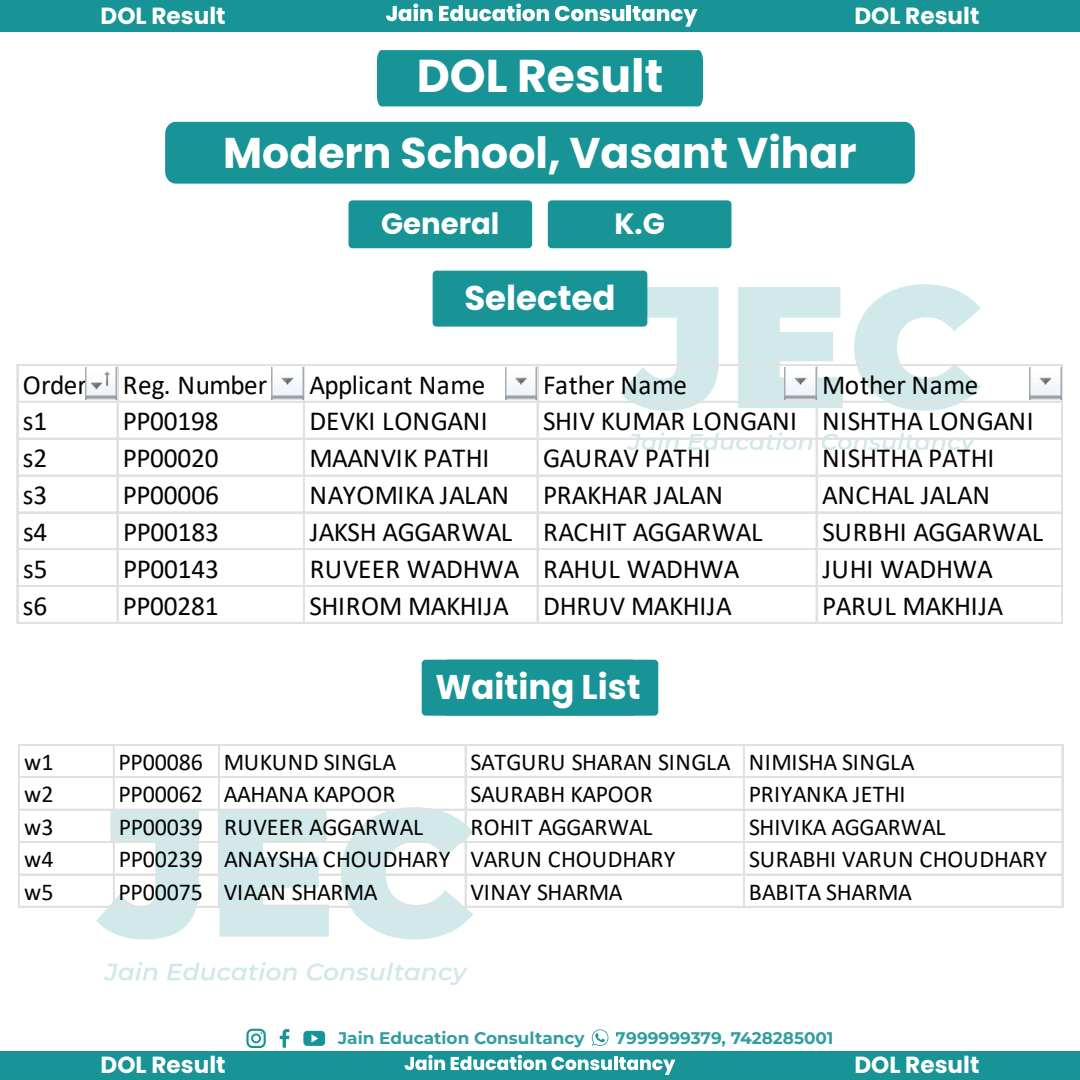
<style>
.page{position:relative;width:1080px;height:1080px;background:#fff}
.page>*{position:absolute;margin:0;border:0;box-sizing:border-box;transform-origin:0 0}
.t1{font:700 46px "Poppins";color:#fff}
.t2{font:700 43px "Poppins";color:#fff}
.t3{font:700 34.3px "Poppins";color:#fff}
.t4{font:700 29.3px "Poppins";color:#fff}
.t5{font:27.6px "Calibri";letter-spacing:-.005em;color:#040503}
.t6{font:24.3px "Calibri";letter-spacing:-.005em;color:#040503}
.t7{font:700 23.3px "Poppins";color:#fff}
.t8{font:700 16.8px "Montserrat";color:#189396}
</style>
<div class="page">
<div style="left:0;top:0;width:1080px;height:32px;background:#189396"></div>
<svg style="left:386px;top:4px;width:47px;height:17px"></svg>
<svg style="left:439px;top:4px;width:110px;height:17px"></svg>
<svg style="left:555px;top:6px;width:69px;height:15px"></svg>
<hr style="left:627px;top:5px;width:4px;height:16px;background:#fff">
<svg style="left:633px;top:6px;width:65px;height:21px"></svg>
<div style="left:0;top:1051px;width:1080px;height:29px;background:#189396"></div>
<svg style="left:405px;top:1055px;width:40px;height:15px"></svg>
<svg style="left:451px;top:1055px;width:161px;height:15px"></svg>
<hr style="left:614px;top:1056px;width:4px;height:14px;background:#fff">
<svg style="left:619px;top:1057px;width:56px;height:18px"></svg>
<svg style="left:96px;top:810px;width:103px;height:130px"></svg>
<svg style="left:219px;top:810px;width:110px;height:127px"></svg>
<svg style="left:341px;top:807px;width:132px;height:133px"></svg>
<svg style="left:103px;top:962px;width:54px;height:19px"></svg>
<svg style="left:167px;top:962px;width:130px;height:19px"></svg>
<svg style="left:307px;top:963px;width:161px;height:22px"></svg>
<svg style="left:620px;top:287px;width:99px;height:124px"></svg>
<svg style="left:738px;top:287px;width:105px;height:121px"></svg>
<svg style="left:854px;top:284px;width:127px;height:127px"></svg>
<svg style="left:627px;top:432px;width:52px;height:18px"></svg>
<svg style="left:688px;top:432px;width:124px;height:18px"></svg>
<svg style="left:822px;top:433px;width:154px;height:21px"></svg>
<svg style="left:280px;top:1029px;width:9px;height:19px"></svg>
<svg style="left:246px;top:1029px;width:20px;height:19px"></svg>
<svg style="left:303px;top:1031px;width:22px;height:15px"></svg>
<svg style="left:592px;top:1029px;width:16px;height:17px"></svg>
<div style="left:377px;top:50px;width:326px;height:56px;background:#189396"></div>
<div style="left:165px;top:122px;width:750px;height:62px;background:#189396"></div>
<div style="left:349px;top:200px;width:183px;height:48px;background:#189396;border-radius:4px"></div>
<div style="left:548px;top:200px;width:183px;height:48px;background:#189396;border-radius:4px"></div>
<div style="left:433px;top:271px;width:214px;height:56px;background:#189396;border-radius:4px"></div>
<hr style="left:17px;top:364px;width:1045px;height:2px;background:#e0e1e0">
<hr style="left:17px;top:401px;width:1045px;height:2px;background:#e0e1e0">
<hr style="left:17px;top:438px;width:1045px;height:2px;background:#e0e1e0">
<hr style="left:17px;top:475px;width:1045px;height:1px;background:#e0e1e0">
<hr style="left:17px;top:512px;width:1045px;height:1px;background:#e0e1e0">
<hr style="left:17px;top:549px;width:1045px;height:1px;background:#e0e1e0">
<hr style="left:17px;top:585px;width:1045px;height:1px;background:#e0e1e0">
<hr style="left:17px;top:586px;width:1045px;height:1px;background:#e0e1e0">
<hr style="left:17px;top:622px;width:1045px;height:2px;background:#e0e1e0">
<hr style="left:17px;top:364px;width:1px;height:260px;background:#e0e1e0">
<hr style="left:117px;top:364px;width:1px;height:260px;background:#e0e1e0">
<hr style="left:303px;top:364px;width:2px;height:260px;background:#e0e1e0">
<hr style="left:537px;top:364px;width:1px;height:260px;background:#e0e1e0">
<hr style="left:816px;top:364px;width:2px;height:260px;background:#e0e1e0">
<hr style="left:1062px;top:364px;width:1px;height:260px;background:#e0e1e0">
<img style="left:85px;top:367px;width:32px;height:33px">
<img style="left:272px;top:367px;width:31px;height:33px">
<img style="left:505px;top:367px;width:32px;height:33px">
<img style="left:784px;top:367px;width:32px;height:33px">
<img style="left:1030px;top:367px;width:32px;height:33px">
<div style="left:422px;top:660px;width:214px;height:56px;background:#189396;border-radius:4px"></div>
<div style="left:444px;top:660px;width:214px;height:56px;background:#189396;border-radius:4px"></div>
<hr style="left:19px;top:744px;width:1043px;height:2px;background:#e0e1e0">
<hr style="left:19px;top:777px;width:1043px;height:1px;background:#e0e1e0">
<hr style="left:19px;top:809px;width:1043px;height:1px;background:#e0e1e0">
<hr style="left:19px;top:841px;width:1043px;height:1px;background:#e0e1e0">
<hr style="left:19px;top:842px;width:1043px;height:1px;background:#e0e1e0">
<hr style="left:19px;top:874px;width:1043px;height:1px;background:#e0e1e0">
<hr style="left:19px;top:906px;width:1043px;height:2px;background:#e0e1e0">
<hr style="left:19px;top:744px;width:1px;height:164px;background:#e0e1e0">
<hr style="left:113px;top:744px;width:2px;height:164px;background:#e0e1e0">
<hr style="left:218px;top:744px;width:1px;height:164px;background:#e0e1e0">
<hr style="left:219px;top:744px;width:1px;height:164px;background:#e0e1e0">
<hr style="left:465px;top:744px;width:1px;height:164px;background:#e0e1e0">
<hr style="left:743px;top:744px;width:2px;height:164px;background:#e0e1e0">
<hr style="left:1062px;top:744px;width:1px;height:164px;background:#e0e1e0">
<p class="t7" style="left:101px;top:2px;width:127px">DOL Result</p>
<p class="t7" style="left:854px;top:2px;width:127px">DOL Result</p>
<h1 class="t1" style="left:417px;top:50px;width:248px">DOL Result</h1>
<h2 class="t2" style="left:223px;top:128px;width:635px">Modern School, Vasant Vihar</h2>
<p class="t4" style="left:381px;top:207px;width:120px">General</p>
<p class="t4" style="left:614px;top:207px;width:52px">K.G</p>
<p class="t3" style="left:464px;top:278px;width:153px">Selected</p>
<p class="t5" style="left:23px;top:365px;width:66px">Order</p>
<p class="t5" style="left:123px;top:365px;width:146px">Reg. Number</p>
<p class="t5" style="left:309px;top:365px;width:177px">Applicant Name</p>
<p class="t5" style="left:543px;top:365px;width:146px">Father Name</p>
<p class="t5" style="left:822px;top:365px;width:158px">Mother Name</p>
<p class="t5" style="left:23px;top:402px;width:26px">s1</p>
<p class="t5" style="left:123px;top:402px;width:97px">PP00198</p>
<p class="t5" style="left:309px;top:402px;width:180px">DEVKI LONGANI</p>
<p class="t5" style="left:543px;top:402px;width:492px">SHIV KUMAR LONGANI NISHTHA LONGANI</p>
<p class="t5" style="left:23px;top:439px;width:26px">s2</p>
<p class="t5" style="left:123px;top:439px;width:97px">PP00020</p>
<p class="t5" style="left:309px;top:439px;width:181px">MAANVIK PATHI</p>
<p class="t5" style="left:543px;top:439px;width:169px">GAURAV PATHI</p>
<p class="t5" style="left:822px;top:439px;width:174px">NISHTHA PATHI</p>
<p class="t5" style="left:23px;top:476px;width:26px">s3</p>
<p class="t5" style="left:123px;top:476px;width:97px">PP00006</p>
<p class="t5" style="left:310px;top:476px;width:415px">NAYOMIKA JALAN PRAKHAR JALAN</p>
<p class="t5" style="left:822px;top:476px;width:169px">ANCHAL JALAN</p>
<p class="t5" style="left:23px;top:513px;width:26px">s4</p>
<p class="t5" style="left:123px;top:513px;width:97px">PP00183</p>
<p class="t5" style="left:310px;top:513px;width:454px">JAKSH AGGARWAL RACHIT AGGARWAL</p>
<p class="t5" style="left:822px;top:513px;width:222px">SURBHI AGGARWAL</p>
<p class="t5" style="left:23px;top:549px;width:26px">s5</p>
<p class="t5" style="left:123px;top:549px;width:97px">PP00143</p>
<p class="t5" style="left:310px;top:549px;width:431px">RUVEER WADHWA RAHUL WADHWA</p>
<p class="t5" style="left:822px;top:549px;width:172px">JUHI WADHWA</p>
<p class="t5" style="left:23px;top:586px;width:26px">s6</p>
<p class="t5" style="left:123px;top:586px;width:97px">PP00281</p>
<p class="t5" style="left:309px;top:586px;width:424px">SHIROM MAKHIJA DHRUV MAKHIJA</p>
<p class="t5" style="left:822px;top:586px;width:183px">PARUL MAKHIJA</p>
<p class="t3" style="left:436px;top:667px;width:207px">Waiting List</p>
<p class="t6" style="left:24px;top:745px;width:31px">w1</p>
<p class="t6" style="left:119px;top:745px;width:279px">PP00086 MUKUND SINGLA</p>
<p class="t6" style="left:470px;top:745px;width:446px">SATGURU SHARAN SINGLA NIMISHA SINGLA</p>
<p class="t6" style="left:24px;top:777px;width:31px">w2</p>
<p class="t6" style="left:119px;top:777px;width:278px">PP00062 AAHANA KAPOOR</p>
<p class="t6" style="left:470px;top:777px;width:184px">SAURABH KAPOOR</p>
<p class="t6" style="left:749px;top:777px;width:158px">PRIYANKA JETHI</p>
<p class="t6" style="left:24px;top:810px;width:31px">w3</p>
<p class="t6" style="left:119px;top:810px;width:306px">PP00039 RUVEER AGGARWAL</p>
<p class="t6" style="left:471px;top:810px;width:183px">ROHIT AGGARWAL</p>
<p class="t6" style="left:749px;top:810px;width:198px">SHIVIKA AGGARWAL</p>
<p class="t6" style="left:24px;top:842px;width:31px">w4</p>
<p class="t6" style="left:119px;top:842px;width:558px">PP00239 ANAYSHA CHOUDHARY VARUN CHOUDHARY</p>
<p class="t6" style="left:749px;top:842px;width:300px">SURABHI VARUN CHOUDHARY</p>
<p class="t6" style="left:24px;top:875px;width:31px">w5</p>
<p class="t6" style="left:119px;top:875px;width:261px">PP00075 VIAAN SHARMA</p>
<p class="t6" style="left:470px;top:875px;width:154px">VINAY SHARMA</p>
<p class="t6" style="left:749px;top:875px;width:165px">BABITA SHARMA</p>
<p class="t8" style="left:338px;top:1027px;width:248px">Jain Education Consultancy</p>
<p class="t8" style="left:616px;top:1027px;width:219px">7999999379, 7428285001</p>
<p class="t7" style="left:101px;top:1051px;width:127px">DOL Result</p>
<p class="t7" style="left:854px;top:1051px;width:127px">DOL Result</p>
</div>
